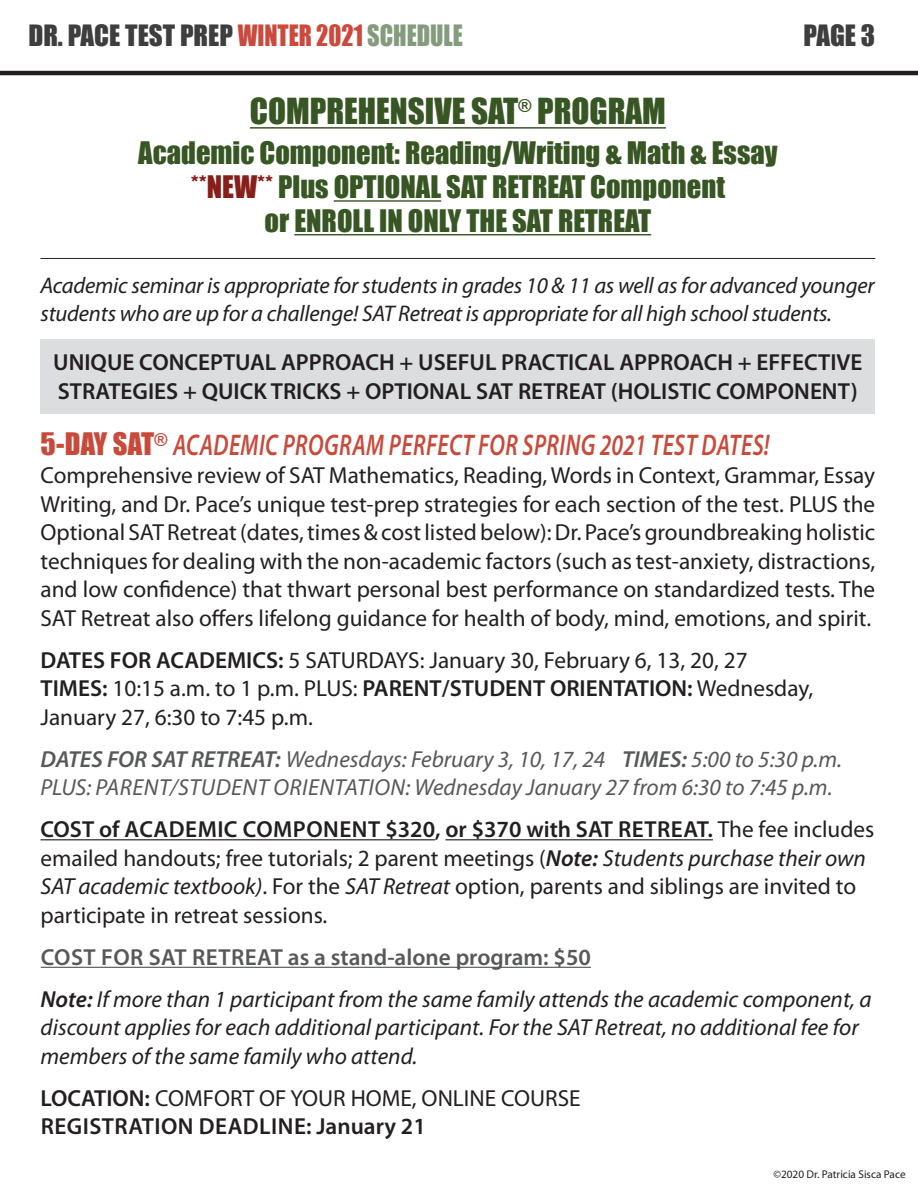
<style>
.page{position:relative;width:918px;height:1188px;background:#fff}
.page>*{position:absolute;margin:0;border:0;box-sizing:border-box;transform-origin:0 0}
.t1{font:33px "Impact";color:#385624}
.t2{font:italic 600 30px "Myriad Pro";letter-spacing:.02em;color:#c84a3b;scale:.75 1}
.t3{font:28.5px "Impact";color:#385624}
.t4{font:27px "Impact";color:#3e3e3f}
.t5{font:23.25px/28.5px "Myriad Pro";color:#231f20}
.t6{font:italic 23.25px/28.5px "Myriad Pro";color:#231f20}
.t7{font:italic 23.25px/28.5px "Myriad Pro";color:#57585a}
.t8{font:600 23.25px/28.5px "Myriad Pro";color:#231f20}
.t9{font:600 23.25px "Myriad Pro";color:#57585a}
.t10{font:600 23.25px "Myriad Pro";letter-spacing:.02em;color:#231f20}
.t11{font:italic 22.65px/28.5px "Myriad Pro";letter-spacing:-.01em;color:#231f20}
.t12{font:11.25px "Myriad Pro";color:#231f20}
.s1{color:#cc493d}
.s2{color:#849c7d}
.s3{color:#871e1a}
.s4{font-family:"Impact";font-weight:400;font-style:normal;font-size:28.5px}
.s5{font-weight:600}
.s6{font-weight:600;font-style:italic}
.s7{font-style:italic}
</style>
<div class="page">
<div style="left:41px;top:339px;width:834px;height:75px;background:#dcdddf"></div>
<hr style="left:0;top:71px;width:918px;height:4px;background:#231f20">
<hr style="left:250px;top:127px;width:416px;height:2px;background:#385624">
<hr style="left:334px;top:200px;width:107px;height:2px;background:#385624">
<hr style="left:294px;top:234px;width:357px;height:1px;background:#385624">
<hr style="left:40px;top:839px;width:395px;height:1px;background:#231f20">
<hr style="left:445px;top:839px;width:268px;height:1px;background:#231f20">
<hr style="left:41px;top:967px;width:550px;height:1px;background:#57585a">
<hr style="left:40px;top:258px;width:835px;height:1px;background:#231f20">
<p class="t4" style="left:28px;top:14px;width:436px">DR. PACE TEST PREP <span class="s1">WINTER 2021</span> <span class="s2">SCHEDULE</span></p>
<p class="t4" style="left:804px;top:15px;width:73px">PAGE 3</p>
<p class="t1" style="left:250px;top:85px;width:418px">COMPREHENSIVE SAT<sup>®</sup> PROGRAM</p>
<p class="t3" style="left:138px;top:131px;width:641px">Academic Component: Reading/Writing &amp; Math &amp; Essay</p>
<p class="t3" style="left:191px;top:165px;width:536px"><span class="s3">**NEW**</span> Plus OPTIONAL SAT RETREAT Component</p>
<p class="t3" style="left:265px;top:199px;width:388px">or ENROLL IN ONLY THE SAT RETREAT</p>
<p class="t11" style="left:40px;top:271px;width:836px">Academic seminar is appropriate for students in grades 10 &amp; 11 as well as for advanced younger students who are up for a challenge! SAT Retreat is appropriate for all high school students.</p>
<p class="t8" style="left:53px;top:348px;width:811px">UNIQUE CONCEPTUAL APPROACH + USEFUL PRACTICAL APPROACH + EFFECTIVE<br>STRATEGIES + QUICK TRICKS + OPTIONAL SAT RETREAT (HOLISTIC COMPONENT)</p>
<p class="t2" style="left:40px;top:426px;width:974px"><span class="s4">5-DAY SAT</span><sup>®</sup> ACADEMIC PROGRAM PERFECT FOR SPRING 2021 TEST DATES!</p>
<p class="t5" style="left:40px;top:461px;width:836px;text-align:justify">Comprehensive review of SAT Mathematics, Reading, Words in Context, Grammar, Essay Writing, and Dr. Pace’s unique test-prep strategies for each section of the test. PLUS the Optional SAT Retreat (dates, times &amp; cost listed below): Dr. Pace’s groundbreaking holistic techniques for dealing with the non-academic factors (such as test-anxiety, distractions, and low confidence) that thwart personal best performance on standardized tests. The SAT Retreat also offers lifelong guidance for health of body, mind, emotions, and spirit.</p>
<p class="t5" style="left:40px;top:646px;width:709px"><span class="s5">DATES FOR ACADEMICS:</span> 5 SATURDAYS: January 30, February 6, 13, 20, 27</p>
<p class="t5" style="left:40px;top:674px;width:774px"><span class="s5">TIMES:</span> 10:15 a.m. to 1 p.m. PLUS: <span class="s5">PARENT/STUDENT ORIENTATION:</span> Wednesday,<br>January 27, 6:30 to 7:45 p.m.</p>
<p class="t7" style="left:40px;top:745px;width:803px"><span class="s5">DATES FOR SAT RETREAT:</span> Wednesdays: February 3, 10, 17, 24 <span class="s5">TIMES:</span> 5:00 to 5:30 p.m.<br>PLUS: PARENT/STUDENT ORIENTATION: Wednesday January 27 from 6:30 to 7:45 p.m.</p>
<p class="t5" style="left:40px;top:815px;width:835px"><span class="s5">COST of ACADEMIC COMPONENT $320, or $370 with SAT RETREAT.</span> The fee includes emailed handouts; free tutorials; 2 parent meetings (<span class="s6">Note:</span> <span class="s7">Students purchase their own SAT academic textbook)</span>. For the <span class="s7">SAT Retreat</span> option, parents and siblings are invited to participate in retreat sessions.</p>
<p class="t9" style="left:41px;top:942px;width:552px">COST FOR SAT RETREAT as a stand-alone program: $50</p>
<p class="t6" style="left:40px;top:985px;width:833px"><span class="s5">Note:</span> If more than 1 participant from the same family attends the academic component, a discount applies for each additional participant. For the SAT Retreat, no additional fee for members of the same family who attend.</p>
<p class="t5" style="left:40px;top:1084px;width:542px"><span class="s5">LOCATION:</span> COMFORT OF YOUR HOME, ONLINE COURSE</p>
<p class="t10" style="left:41px;top:1112px;width:387px">REGISTRATION DEADLINE: January 21</p>
<p class="t12" style="left:773px;top:1168px;width:134px">©2020 Dr. Patricia Sisca Pace</p>
</div>
